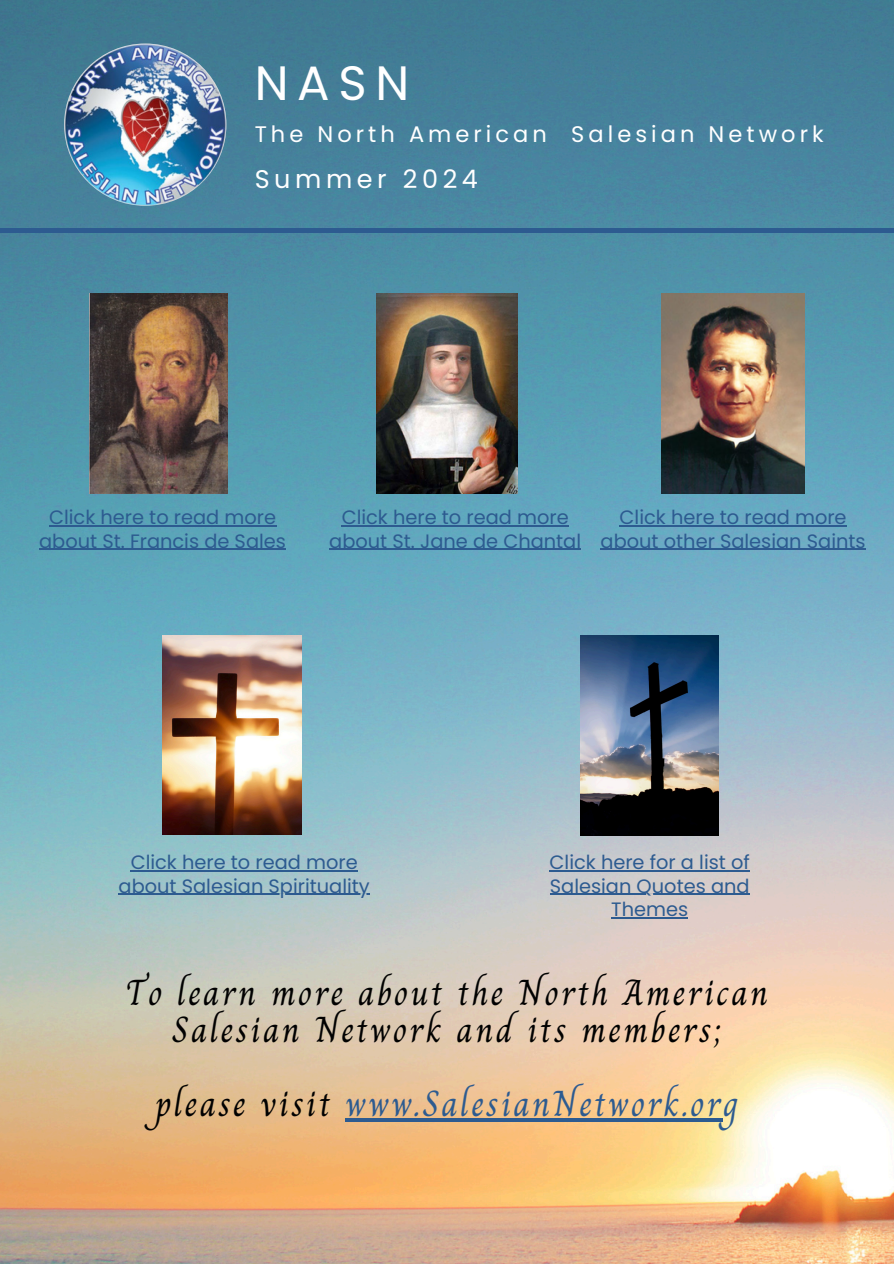
<style>
.page{position:relative;width:894px;height:1264px;background:#fff}
.page>*{position:absolute;margin:0;border:0;box-sizing:border-box;transform-origin:0 0}
.t1{font:48.15px "Poppins";color:#fff}
.t2{font:36.3px/37.2px "Charm";letter-spacing:.06em;color:#010101;text-align:center}
.t3{font:36.3px "Charm";letter-spacing:.06em;color:#2d5b90}
.t4{font:25.5px "Poppins";letter-spacing:.18em;color:#fff}
.t5{font:22.5px "Poppins";letter-spacing:.18em;color:#fff}
.t6{font:19.35px/23.7px "Poppins";color:#2d5b90;text-align:center}
.s1{color:#010101}
</style>
<div class="page">
<img style="left:0;top:0;width:893px;height:1263px">
<div style="left:0;top:228px;width:893px;height:5px;background:#2d5b90"></div>
<img style="left:89px;top:293px;width:139px;height:200px">
<img style="left:376px;top:293px;width:141px;height:200px">
<img style="left:661px;top:293px;width:143px;height:200px">
<img style="left:580px;top:635px;width:138px;height:200px">
<img style="left:163px;top:635px;width:138px;height:199px">
<hr style="left:49px;top:525px;width:227px;height:1px;background:#2d5b90">
<hr style="left:39px;top:548px;width:247px;height:2px;background:#2d5b90">
<hr style="left:341px;top:525px;width:227px;height:1px;background:#2d5b90">
<hr style="left:329px;top:548px;width:252px;height:2px;background:#2d5b90">
<hr style="left:619px;top:525px;width:227px;height:1px;background:#2d5b90">
<hr style="left:600px;top:548px;width:265px;height:2px;background:#2d5b90">
<hr style="left:131px;top:870px;width:226px;height:1px;background:#2d5b90">
<hr style="left:119px;top:893px;width:251px;height:1px;background:#2d5b90">
<hr style="left:549px;top:870px;width:200px;height:1px;background:#2d5b90">
<hr style="left:549px;top:893px;width:200px;height:1px;background:#2d5b90">
<hr style="left:611px;top:917px;width:77px;height:1px;background:#2d5b90">
<hr style="left:345px;top:1118px;width:377px;height:3px;background:#2d5b90">
<img style="left:64px;top:43px;width:162px;height:163px;border-radius:50%">
<h2 class="t1" style="left:254px;top:50px;width:156px">NASN</h2>
<h2 class="t5" style="left:254px;top:119px;width:570px">The North American Salesian Network</h2>
<h3 class="t4" style="left:254px;top:161px;width:225px">Summer 2024</h3>
<p class="t6" style="left:39px;top:505px;width:248px">Click here to read more about St. Francis de Sales</p>
<p class="t6" style="left:329px;top:505px;width:253px">Click here to read more about St. Jane de Chantal</p>
<p class="t6" style="left:600px;top:505px;width:266px">Click here to read more about other Salesian Saints</p>
<p class="t6" style="left:131px;top:850px;width:228px">Click here to read more</p>
<p class="t6" style="left:119px;top:873px;width:253px">about Salesian Spirituality</p>
<p class="t6" style="left:549px;top:850px;width:202px">Click here for a list of</p>
<p class="t6" style="left:549px;top:873px;width:201px">Salesian Quotes and<br>Themes</p>
<p class="t2" style="left:125px;top:973px;width:644px">To learn more about the North American<br>Salesian Network and its members;</p>
<p class="t3" style="left:155px;top:1075px;width:585px"><span class="s1">please visit</span> www.SalesianNetwork.org</p>
</div>
